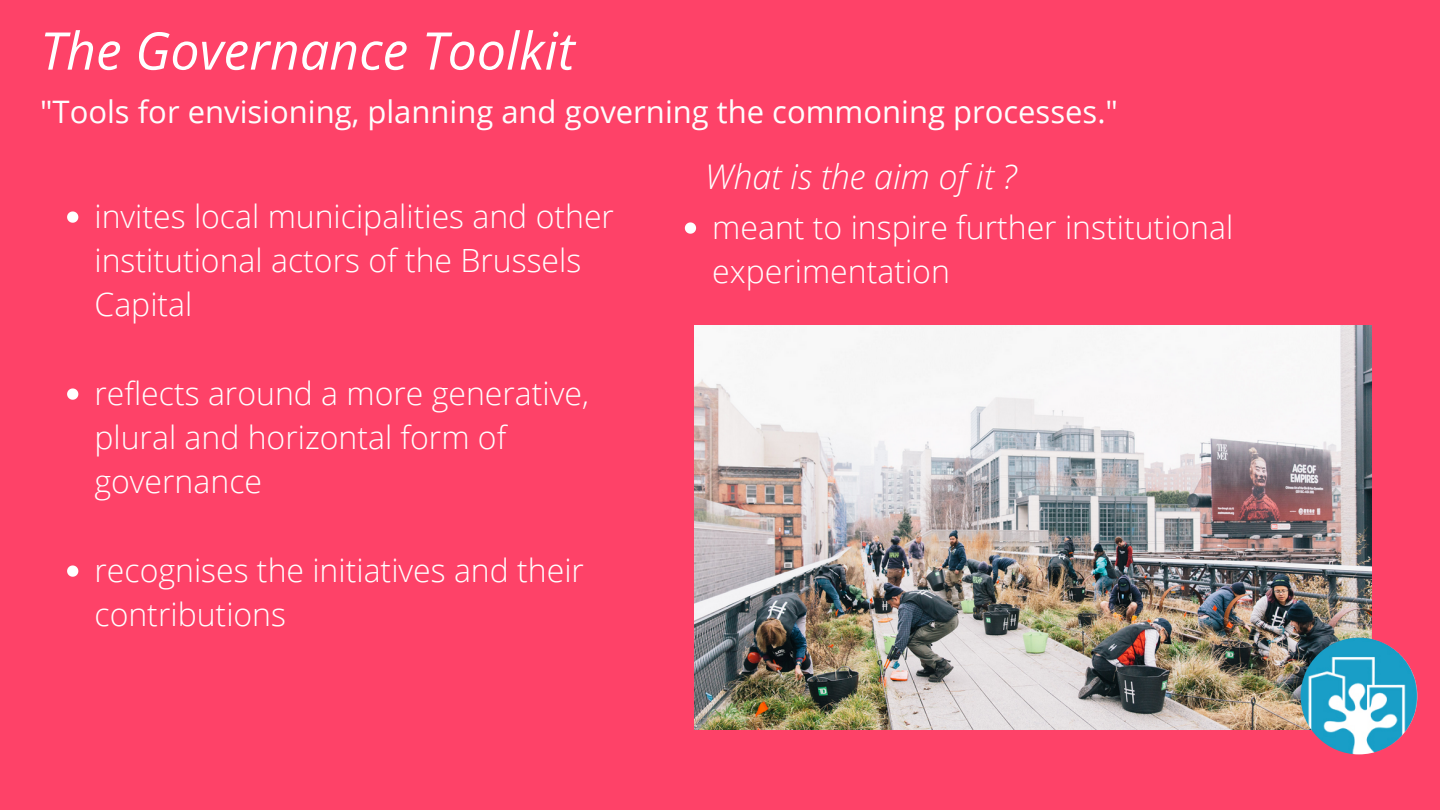
<style>
.page{position:relative;width:1440px;height:810px;background:#fe4268}
.page>*{position:absolute;margin:0;border:0;box-sizing:border-box;transform-origin:0 0}
.t1{font:italic 52px "Open Sans";color:#fff}
.t2{font:italic 300 34px "Open Sans";color:#fff}
.t3{font:300 32px/44.2px "Open Sans";color:#fff}
.t4{font:31px "Open Sans";color:#fdfdfd}
</style>
<div class="page">
<img style="left:695px;top:326px;width:676px;height:403px">
<img style="left:1301px;top:638px;width:116px;height:116px;border-radius:50%">
<svg style="left:67px;top:211px;width:11px;height:12px"></svg>
<svg style="left:67px;top:388px;width:11px;height:12px"></svg>
<svg style="left:67px;top:565px;width:11px;height:12px"></svg>
<svg style="left:685px;top:222px;width:11px;height:12px"></svg>
<p class="t1" style="left:40px;top:14px;width:536px">The Governance Toolkit</p>
<p class="t4" style="left:40px;top:90px;width:1079px">"Tools for envisioning, planning and governing the commoning processes."</p>
<p class="t3" style="left:94px;top:193px;width:521px">invites local municipalities and other institutional actors of the Brussels<br>Capital</p>
<p class="t3" style="left:94px;top:370px;width:496px">reflects around a more generative, plural and horizontal form of governance</p>
<p class="t3" style="left:94px;top:547px;width:491px">recognises the initiatives and their contributions</p>
<p class="t2" style="left:705px;top:153px;width:312px">What is the aim of it ?</p>
<p class="t3" style="left:712px;top:204px;width:523px">meant to inspire further institutional experimentation</p>
</div>
